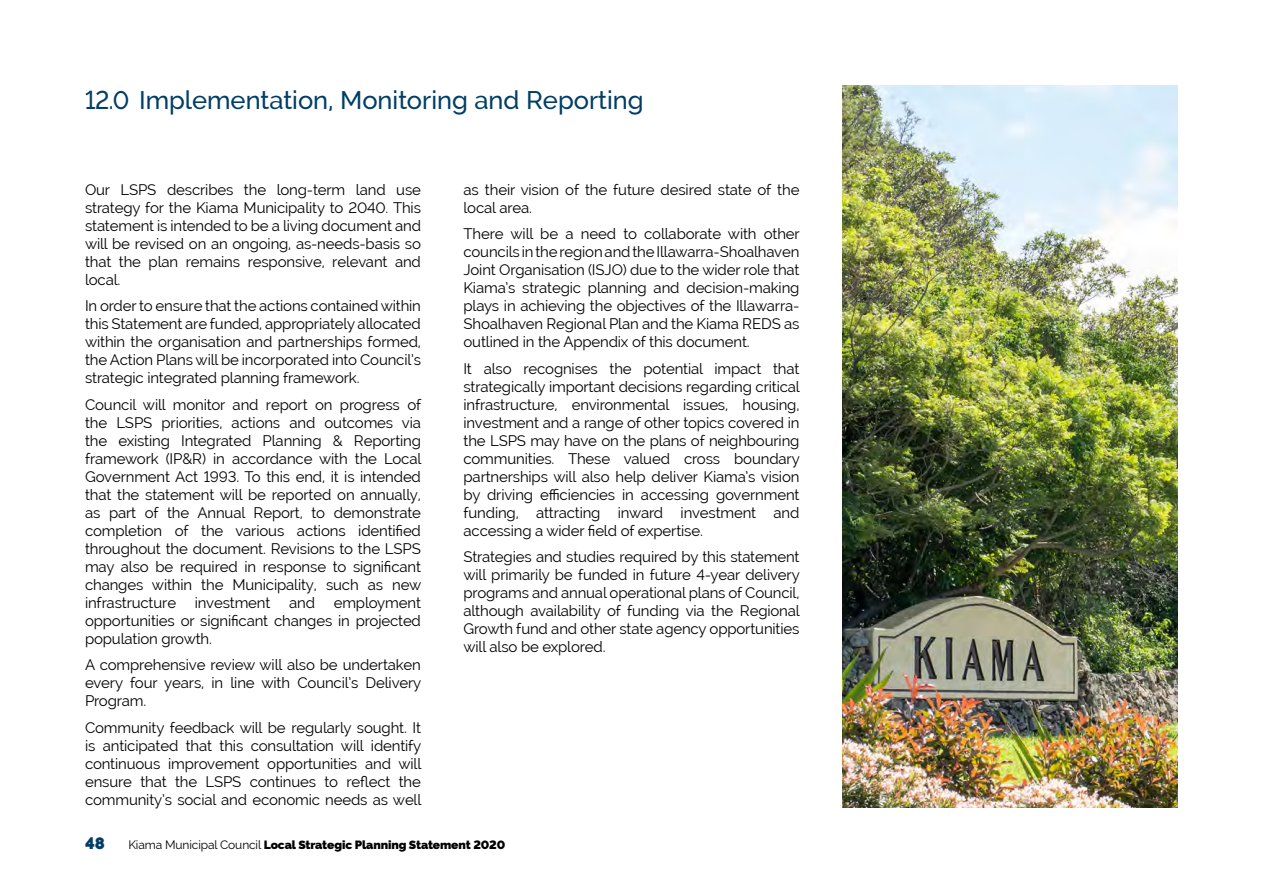
<style>
.page{position:relative;width:1263px;height:893px;background:#fff}
.page>*{position:absolute;margin:0;border:0;box-sizing:border-box;transform-origin:0 0}
.t1{font:500 25.5px "Raleway";color:#003e66;scale:.94 1}
.t2{font:800 16.5px "Raleway";color:#003e66}
.t3{font:15px/18px "Raleway";letter-spacing:-.01em;color:#000;text-align:justify}
.t4{font:800 12px "Raleway";letter-spacing:-.01em;color:#000}
.s1{font-weight:400}
</style>
<div class="page">
<img style="left:842px;top:85px;width:336px;height:723px">
<h1 class="t1" style="left:85px;top:85px;width:596px">12.0 Implementation, Monitoring and Reporting</h1>
<p class="t3" style="left:85px;top:180px;width:337px">Our LSPS describes the long-term land use strategy for the Kiama Municipality to 2040. This statement is intended to be a living document and will be revised on an ongoing, as-needs-basis so that the plan remains responsive, relevant and local.</p>
<p class="t3" style="left:85px;top:297px;width:337px">In order to ensure that the actions contained within this Statement are funded, appropriately allocated within the organisation and partnerships formed, the Action Plans will be incorporated into Council’s strategic integrated planning framework.</p>
<p class="t3" style="left:85px;top:396px;width:338px">Council will monitor and report on progress of the LSPS priorities, actions and outcomes via the existing Integrated Planning &amp; Reporting framework (IP&amp;R) in accordance with the Local Government Act 1993. To this end, it is intended that the statement will be reported on annually, as part of the Annual Report, to demonstrate completion of the various actions identified throughout the document. Revisions to the LSPS may also be required in response to significant changes within the Municipality, such as new infrastructure investment and employment opportunities or significant changes in projected population growth.</p>
<p class="t3" style="left:85px;top:656px;width:338px">A comprehensive review will also be undertaken every four years, in line with Council’s Delivery Program.</p>
<p class="t3" style="left:85px;top:719px;width:338px">Community feedback will be regularly sought. It is anticipated that this consultation will identify continuous improvement opportunities and will ensure that the LSPS continues to reflect the community’s social and economic needs as well</p>
<p class="t3" style="left:463px;top:180px;width:337px">as their vision of the future desired state of the local area.</p>
<p class="t3" style="left:463px;top:225px;width:338px">There will be a need to collaborate with other councils in the region and the Illawarra-Shoalhaven Joint Organisation (ISJO) due to the wider role that Kiama’s strategic planning and decision-making plays in achieving the objectives of the Illawarra-Shoalhaven Regional Plan and the Kiama REDS as outlined in the Appendix of this document.</p>
<p class="t3" style="left:463px;top:360px;width:338px">It also recognises the potential impact that strategically important decisions regarding critical infrastructure, environmental issues, housing, investment and a range of other topics covered in the LSPS may have on the plans of neighbouring communities. These valued cross boundary partnerships will also help deliver Kiama’s vision by driving efficiencies in accessing government funding, attracting inward investment and accessing a wider field of expertise.</p>
<p class="t3" style="left:463px;top:548px;width:338px">Strategies and studies required by this statement will primarily be funded in future 4-year delivery programs and annual operational plans of Council, although availability of funding via the Regional Growth fund and other state agency opportunities will also be explored.</p>
<p class="t2" style="left:85px;top:834px;width:21px">48</p>
<p class="t4" style="left:128px;top:838px;width:378px"><span class="s1">Kiama Municipal Council</span> Local Strategic Planning Statement 2020</p>
</div>
